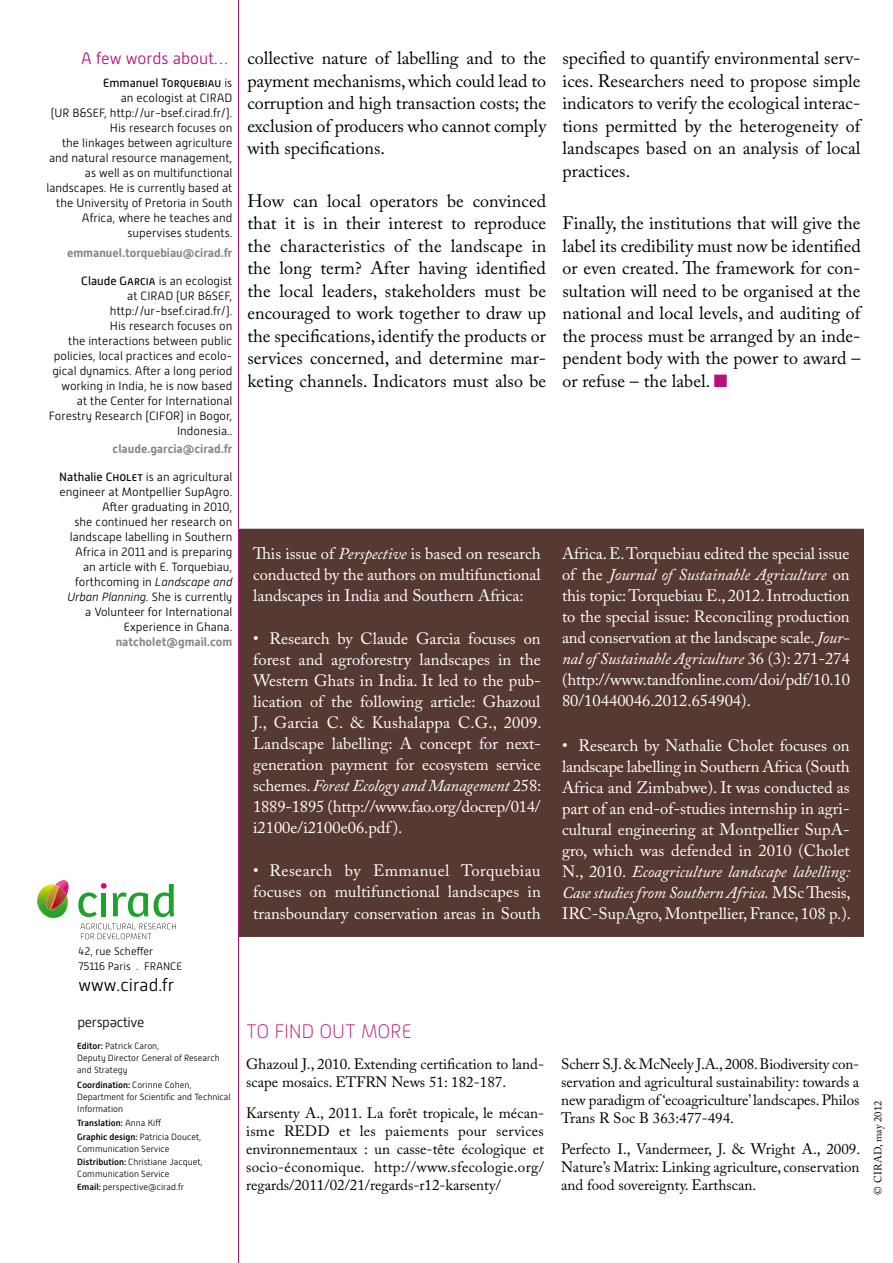
<style>
.page{position:relative;width:893px;height:1263px;background:#fff}
.page>*{position:absolute;margin:0;border:0;box-sizing:border-box;transform-origin:0 0}
.t1{font:100 19.5px "Alwyn New";letter-spacing:-.01em;color:#bb0f7c}
.t2{font:18px/22.5px "Adobe Caslon Pro";letter-spacing:.005em;color:#000;text-align:justify}
.t3{font:300 17.7px "Alwyn New";color:#000}
.t4{font:16.5px/21px "Adobe Caslon Pro";color:#fff;text-align:justify}
.t5{font:300 16.5px "Alwyn New";color:#bb0f7c}
.t6{font:15px/18px "Adobe Caslon Pro";color:#000;text-align:justify}
.t7{font:300 13.95px "Alwyn New";letter-spacing:-.025em;color:#000}
.t8{font:300 12px/15px "Alwyn New";color:#000;text-align:right}
.t9{font:700 12px "Alwyn New";color:#87888a}
.t10{font:300 10.95px/15px "Alwyn New";color:#000}
.t11{font:10.5px "Adobe Caslon Pro";letter-spacing:.005em;color:#000}
.t12{font:300 9px/12px "Alwyn New";color:#000}
.t13{font:500 9px/14.1px "Alwyn New";color:#000}
.s1{font-weight:400}
.s2{font-style:italic}
.s3{color:#fff}
.s4{font-weight:500}
.s5{font-weight:300}
.s6{color:#bb0f7c}
</style>
<div class="page">
<div style="left:240px;top:529px;width:623px;height:407px;background:#553932"></div>
<div style="left:239px;top:529px;width:625px;height:408px;border:2px solid #553932"></div>
<hr style="left:238px;top:0;width:1px;height:1263px;background:#bb0f7c">
<svg style="left:37px;top:880px;width:32px;height:38px"></svg>
<svg style="left:78px;top:883px;width:29px;height:34px"></svg>
<svg style="left:113px;top:892px;width:35px;height:25px"></svg>
<svg style="left:154px;top:884px;width:20px;height:33px"></svg>
<svg style="left:80px;top:923px;width:96px;height:16px"></svg>
<p class="t5" style="left:81px;top:49px;width:148px">A few words about…</p>
<p class="t8" style="left:46px;top:75px;width:187px"><span class="s1">Emmanuel Torquebiau</span> is<br>an ecologist at CIRAD<br>(UR B&amp;SEF, http://ur-bsef.cirad.fr/).<br>His research focuses on<br>the linkages between agriculture and natural resource management, as well as on multifunctional landscapes. He is currently based at the University of Pretoria in South<br>Africa, where he teaches and supervises students.</p>
<p class="t9" style="left:67px;top:246px;width:167px">emmanuel.torquebiau@cirad.fr</p>
<p class="t8" style="left:49px;top:273px;width:185px"><span class="s1">Claude Garcia</span> is an ecologist<br>at CIRAD (UR B&amp;SEF, http://ur-bsef.cirad.fr/).<br>His research focuses on<br>the interactions between public policies, local practices and ecolo&shy;gical dynamics. After a long period working in India, he is now based at the Center for International<br>Forestry Research (CIFOR) in Bogor,<br>Indonesia..</p>
<p class="t9" style="left:113px;top:442px;width:121px">claude.garcia@cirad.fr</p>
<p class="t8" style="left:59px;top:469px;width:175px"><span class="s1">Nathalie Cholet</span> is an agricultural engineer at Montpellier SupAgro.<br>After graduating in 2010,<br>she continued her research on landscape labelling in Southern<br>Africa in 2011 and is preparing<br>an article with E. Torquebiau, forthcoming in <span class="s2">Landscape and<br>Urban Planning.</span> She is currently a Volunteer for International<br>Experience in Ghana.</p>
<p class="t9" style="left:116px;top:634px;width:118px">natcholet@gmail.com</p>
<p class="t10" style="left:79px;top:944px;width:105px">42, rue Scheffer<br>75116 Paris . FRANCE</p>
<p class="t3" style="left:79px;top:975px;width:97px">www.cirad.fr</p>
<p class="t7" style="left:78px;top:1015px;width:68px">persp<span class="s3">e</span>ctive</p>
<p class="t7" style="left:117px;top:1033px;width:9px;rotate:-180deg">e</p>
<p class="t12" style="left:77px;top:1040px;width:144px"><span class="s4">Editor:</span> Patrick Caron,<br>Deputy Director General of Research and Strategy</p>
<p class="t12" style="left:77px;top:1078px;width:155px"><span class="s4">Coordination:</span> Corinne Cohen,<br>Department for Scientific and Technical<br>Information</p>
<p class="t13" style="left:77px;top:1115px;width:126px">Translation: <span class="s5">Anna Kiff<br></span>Graphic design: <span class="s5">Patricia Doucet,</span></p>
<p class="t12" style="left:77px;top:1142px;width:127px;line-height:12.9px">Communication Service<br><span class="s4">Distribution:</span> Christiane Jacquet,</p>
<p class="t12" style="left:77px;top:1167px;width:108px;line-height:12.9px">Communication Service<br><span class="s4">Email:</span> perspective@cirad.fr</p>
<p class="t2" style="left:247px;top:47px;width:300px">collective nature of labelling and to the payment mechanisms, which could lead to corruption and high transaction costs; the exclusion of producers who cannot comply with specifications.</p>
<p class="t2" style="left:247px;top:189px;width:300px">How can local operators be convinced that it is in their interest to reproduce the characteristics of the landscape in the long term? After having identified the local leaders, stakeholders must be encouraged to work together to draw up the specifications, identify the products or services concerned, and determine mar&shy;keting channels. Indicators must also be</p>
<p class="t4" style="left:253px;top:543px;width:289px">This issue of <span class="s2">Perspective</span> is based on research conducted by the authors on multifunctional landscapes in India and Southern Africa:</p>
<p class="t4" style="left:253px;top:628px;width:290px">• Research by Claude Garcia focuses on forest and agroforestry landscapes in the Western Ghats in India. It led to the pub&shy;lication of the following article: Ghazoul J., Garcia C. &amp; Kushalappa C.G., 2009.<br>Landscape labelling: A concept for next&shy;generation payment for ecosystem service schemes. <span class="s2">Forest Ecology and Management</span> 258:<br>1889-1895 (http://www.fao.org/docrep/014/ i2100e/i2100e06.pdf).</p>
<p class="t4" style="left:253px;top:860px;width:289px">• Research by Emmanuel Torquebiau focuses on multifunctional landscapes in transboundary conservation areas in South</p>
<p class="t1" style="left:246px;top:1021px;width:167px">TO FIND OUT MORE</p>
<p class="t6" style="left:246px;top:1055px;width:300px">Ghazoul J., 2010. Extending certification to land&shy;scape mosaics. ETFRN News 51: 182-187.</p>
<p class="t6" style="left:246px;top:1103px;width:300px">Karsenty A., 2011. La forêt tropicale, le mécan&shy;isme REDD</p>
<p class="t6" style="left:246px;top:1121px;width:300px;text-indent:93px">et les paiements pour services environnementaux : un casse-tête écologique et socio-économique. http://www.sfecologie.org/ regards/2011/02/21/regards-r12-karsenty/</p>
<p class="t2" style="left:562px;top:47px;width:300px">specified to quantify environmental serv&shy;ices. Researchers need to propose simple indicators to verify the ecological interac&shy;tions permitted by the heterogeneity of landscapes based on an analysis of local practices.</p>
<p class="t2" style="left:562px;top:212px;width:300px">Finally, the institutions that will give the label its credibility must now be identified or even created. The framework for con&shy;sultation will need to be organised at the national and local levels, and auditing of the process must be arranged by an inde&shy;pendent body with the power to award – or refuse – the label. <span class="s6">■</span></p>
<p class="t4" style="left:562px;top:543px;width:289px">Africa. E. Torquebiau edited the special issue of the <span class="s2">Journal of Sustainable Agriculture</span> on this topic: Torquebiau E., 2012. Introduction to the special issue: Reconciling production and conservation at the landscape scale. <span class="s2">Jour&shy;nal of Sustainable Agriculture</span> 36 (3): 271-274 (http://www.tandfonline.com/doi/pdf/10.10<br>80/10440046.2012.654904).</p>
<p class="t4" style="left:562px;top:734px;width:290px">• Research by Nathalie Cholet focuses on landscape labelling in Southern Africa (South Africa and Zimbabwe). It was conducted as part of an end-of-studies internship in agri&shy;cultural engineering at Montpellier SupA&shy;gro, which was defended in 2010 (Cholet N., 2010. <span class="s2">Ecoagriculture landscape labelling:<br>Case studies from Southern Africa.</span> MSc Thesis, IRC-SupAgro, Montpellier, France, 108 p.).</p>
<p class="t6" style="left:561px;top:1055px;width:300px">Scherr S.J. &amp; McNeely J.A., 2008. Biodiversity con&shy;servation and agricultural sustainability: towards a new paradigm of ‘ecoagriculture’ landscapes. Philos Trans R Soc B 363:477-494.</p>
<p class="t6" style="left:561px;top:1139px;width:301px">Perfecto I., Vandermeer, J. &amp; Wright A., 2009.<br>Nature’s Matrix: Linking agriculture, conservation and food sovereignty. Earthscan.</p>
<p class="t11" style="left:872px;top:1194px;width:95px;rotate:-90deg">© Cirad, may 2012</p>
</div>
